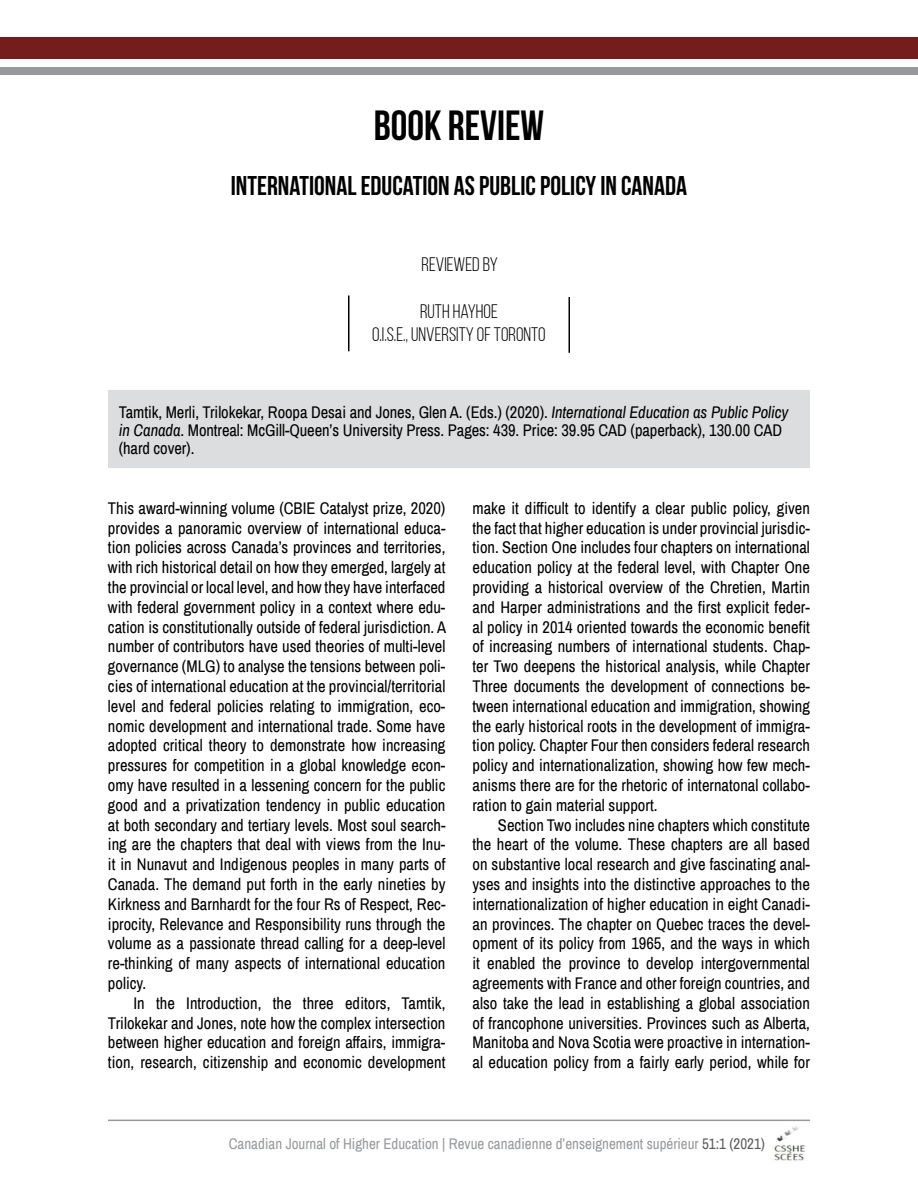
<style>
.page{position:relative;width:918px;height:1188px;background:#fff}
.page>*{position:absolute;margin:0;border:0;box-sizing:border-box;transform-origin:0 0}
.t1{font:700 42px "Bebas Neue";color:#000}
.t2{font:700 27px "Bebas Neue";color:#000}
.t3{font:19.5px/23.4px "Bebas Neue";color:#000;text-align:center}
.t4{font:16.5px/19.8px "Archivo Narrow";color:#000;text-align:justify}
.t5{font:15px "Archivo Narrow";color:#97999c}
.s1{font-style:italic}
.s2{color:#5a5b5d}
</style>
<div class="page">
<hr style="left:108px;top:1120px;width:702px;height:1px;background:#97999c">
<div style="left:0;top:38px;width:918px;height:21px;background:#751d1c"></div>
<div style="left:0;top:67px;width:918px;height:7px;background:#97999c"></div>
<img style="left:773px;top:1126px;width:33px;height:35px">
<div style="left:108px;top:391px;width:702px;height:77px;background:#dcddde"></div>
<hr style="left:348px;top:296px;width:2px;height:55px;background:#000">
<hr style="left:568px;top:297px;width:2px;height:56px;background:#000">
<h1 class="t1" style="left:374px;top:102px;width:172px">BOOK REVIEW</h1>
<h2 class="t2" style="left:231px;top:171px;width:458px">INTERNATIONAL EDUCATION AS PUBLIC POLICY IN CANADA</h2>
<p class="t3" style="left:422px;top:252px;width:78px">REVIEWED BY</p>
<p class="t3" style="left:372px;top:299px;width:175px">RUTH HAYHOE<br>O.I.S.E., UNVERSITY OF TORONTO</p>
<p class="t4" style="left:119px;top:403px;width:671px;line-height:18px;text-align:left">Tamtik, Merli, Trilokekar, Roopa Desai and Jones, Glen A. (Eds.) (2020). <span class="s1">International Education as Public Policy in Canada</span>. Montreal: McGill-Queen’s University Press. Pages: 439. Price: 39.95 CAD (paperback), 130.00 CAD (hard cover).</p>
<p class="t4" style="left:108px;top:498px;width:340px">This award-winning volume (CBIE Catalyst prize, 2020) provides a panoramic overview of international educa&shy;tion policies across Canada’s provinces and territories, with rich historical detail on how they emerged, largely at the provincial or local level, and how they have interfaced with federal government policy in a context where edu&shy;cation is constitutionally outside of federal jurisdiction. A number of contributors have used theories of multi-level governance (MLG) to analyse the tensions between poli&shy;cies of international education at the provincial/territorial level and federal policies relating to immigration, eco&shy;nomic development and international trade. Some have adopted critical theory to demonstrate how increasing pressures for competition in a global knowledge econ&shy;omy have resulted in a lessening concern for the public good and a privatization tendency in public education at both secondary and tertiary levels. Most soul search&shy;ing are the chapters that deal with views from the Inu&shy;it in Nunavut and Indigenous peoples in many parts of Canada. The demand put forth in the early nineties by Kirkness and Barnhardt for the four Rs of Respect, Rec&shy;iprocity, Relevance and Responsibility runs through the volume as a passionate thread calling for a deep-level re-thinking of many aspects of international education policy.</p>
<p class="t4" style="left:108px;top:993px;width:339px;text-indent:25px">In the Introduction, the three editors, Tamtik, Trilokekar and Jones, note how the complex intersection between higher education and foreign affairs, immigra&shy;tion, research, citizenship and economic development</p>
<p class="t4" style="left:472px;top:498px;width:339px">make it difficult to identify a clear public policy, given the fact that higher education is under provincial jurisdic&shy;tion. Section One includes four chapters on international education policy at the federal level, with Chapter One providing a historical overview of the Chretien, Martin and Harper administrations and the first explicit feder&shy;al policy in 2014 oriented towards the economic benefit of increasing numbers of international students. Chap&shy;ter Two deepens the historical analysis, while Chapter Three documents the development of connections be&shy;tween international education and immigration, showing the early historical roots in the development of immigra&shy;tion policy. Chapter Four then considers federal research policy and internationalization, showing how few mech&shy;anisms there are for the rhetoric of internatonal collabo&shy;ration to gain material support.</p>
<p class="t4" style="left:472px;top:815px;width:339px;text-indent:25px">Section Two includes nine chapters which constitute the heart of the volume. These chapters are all based on substantive local research and give fascinating anal&shy;yses and insights into the distinctive approaches to the internationalization of higher education in eight Canadi&shy;an provinces. The chapter on Quebec traces the devel&shy;opment of its policy from 1965, and the ways in which it enabled the province to develop intergovernmental agreements with France and other foreign countries, and also take the lead in establishing a global association of francophone universities. Provinces such as Alberta, Manitoba and Nova Scotia were proactive in internation&shy;al education policy from a fairly early period, while for</p>
<p class="t5" style="left:229px;top:1133px;width:538px">Canadian Journal of Higher Education | Revue canadienne d’enseignement supérieur <span class="s2">51:1 (2021)</span></p>
</div>
